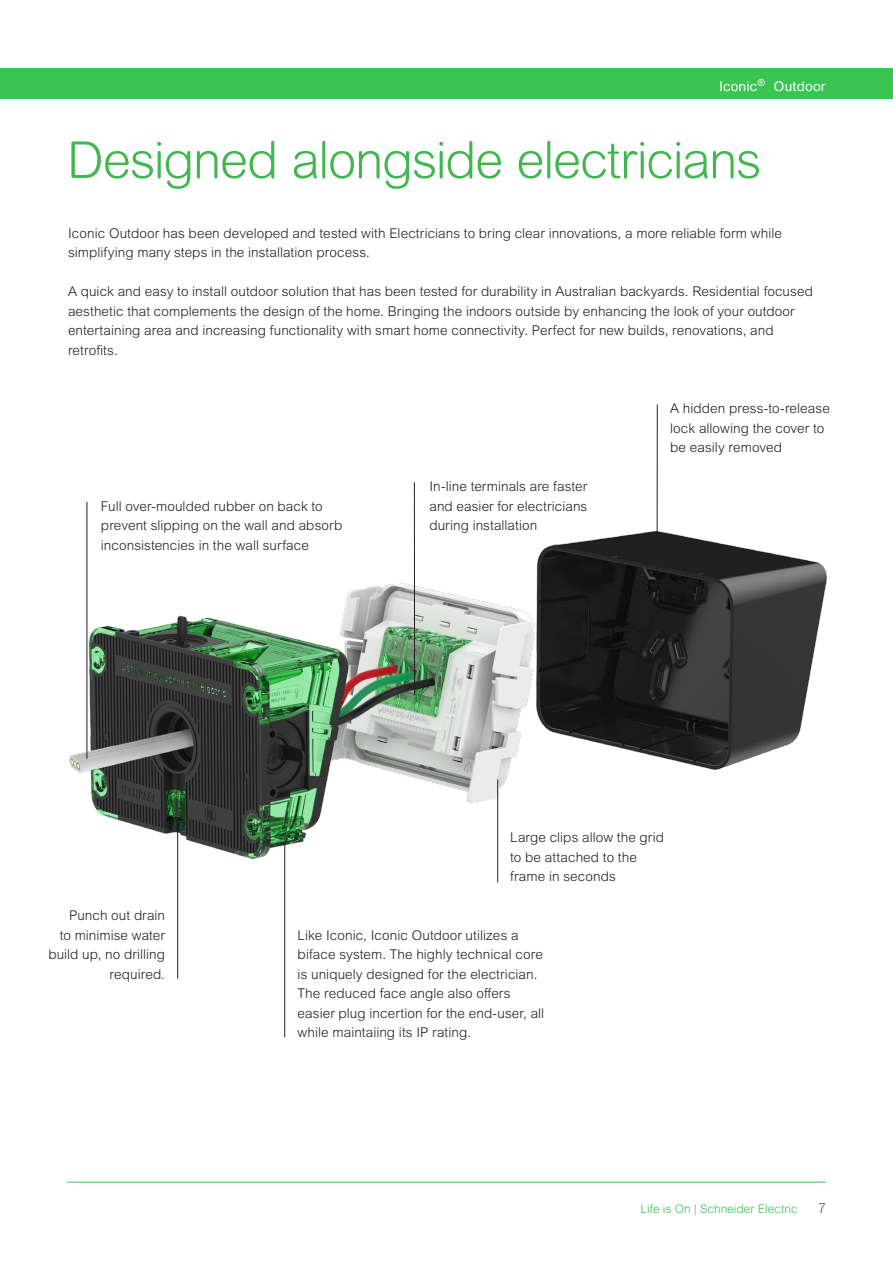
<style>
.page{position:relative;width:893px;height:1263px;background:#fff}
.page>*{position:absolute;margin:0;border:0;box-sizing:border-box;transform-origin:0 0}
.H1_Headline{font:300 51px "Arial Rounded MT Pro";letter-spacing:-.025em;color:#42b751}
.Body_Copy{font:300 13.5px/19.5px "Arial MT Pro";letter-spacing:.005em;color:#231f20}
.t1{font:13.5px "Arial Rounded MT";letter-spacing:.01em;color:#fff}
.t2{font:300 13.5px "Arial Rounded MT";color:#4d545a}
.t3{font:300 12px "Arial Rounded MT Pro";color:#3ac552}
</style>
<div class="page">
<div style="left:0;top:68px;width:893px;height:31px;background:#3ac552"></div>
<hr style="left:67px;top:1182px;width:759px;height:1px;background:#3ac552">
<img style="left:69px;top:531px;width:758px;height:328px">
<hr style="left:414px;top:482px;width:1px;height:213px;background:#231f20">
<hr style="left:657px;top:404px;width:1px;height:170px;background:#231f20">
<hr style="left:497px;top:780px;width:1px;height:102px;background:#231f20">
<hr style="left:87px;top:502px;width:1px;height:257px;background:#231f20">
<hr style="left:177px;top:826px;width:1px;height:153px;background:#231f20">
<hr style="left:284px;top:842px;width:1px;height:195px;background:#231f20">
<p class="t1" style="left:719px;top:77px;width:108px">Iconic<sup>®</sup> Outdoor</p>
<p class="H1_Headline" style="left:67px;top:131px;width:696px">Designed alongside electricians</p>
<p class="Body_Copy" style="left:68px;top:223px;width:715px">Iconic Outdoor has been developed and tested with Electricians to bring clear innovations, a more reliable form while simplifying many steps in the installation process.</p>
<p class="Body_Copy" style="left:68px;top:282px;width:746px">A quick and easy to install outdoor solution that has been tested for durability in Australian backyards. Residential focused aesthetic that complements the design of the home. Bringing the indoors outside by enhancing the look of your outdoor entertaining area and increasing functionality with smart home connectivity. Perfect for new builds, renovations, and retrofits.</p>
<p class="Body_Copy" style="left:101px;top:496px;width:243px">Full over-moulded rubber on back to prevent slipping on the wall and absorb inconsistencies in the wall surface</p>
<p class="Body_Copy" style="left:429px;top:477px;width:159px;text-align:justify">In-line terminals are faster and easier for electricians during installation</p>
<p class="Body_Copy" style="left:670px;top:399px;width:161px">A hidden press-to-release lock allowing the cover to be easily removed</p>
<p class="Body_Copy" style="left:510px;top:828px;width:155px">Large clips allow the grid to be attached to the frame in seconds</p>
<p class="Body_Copy" style="left:48px;top:906px;width:118px;text-align:right">Punch out drain<br>to minimise water build up, no drilling required.</p>
<p class="Body_Copy" style="left:298px;top:925px;width:248px">Like Iconic, Iconic Outdoor utilizes a biface system. The highly technical core is uniquely designed for the electrician.<br>The reduced face angle also offers easier plug incertion for the end-user, all while maintaiing its IP rating.</p>
<p class="t3" style="left:640px;top:1201px;width:159px">Life is On | Schneider Electric</p>
<p class="t2" style="left:818px;top:1200px;width:9px">7</p>
</div>
